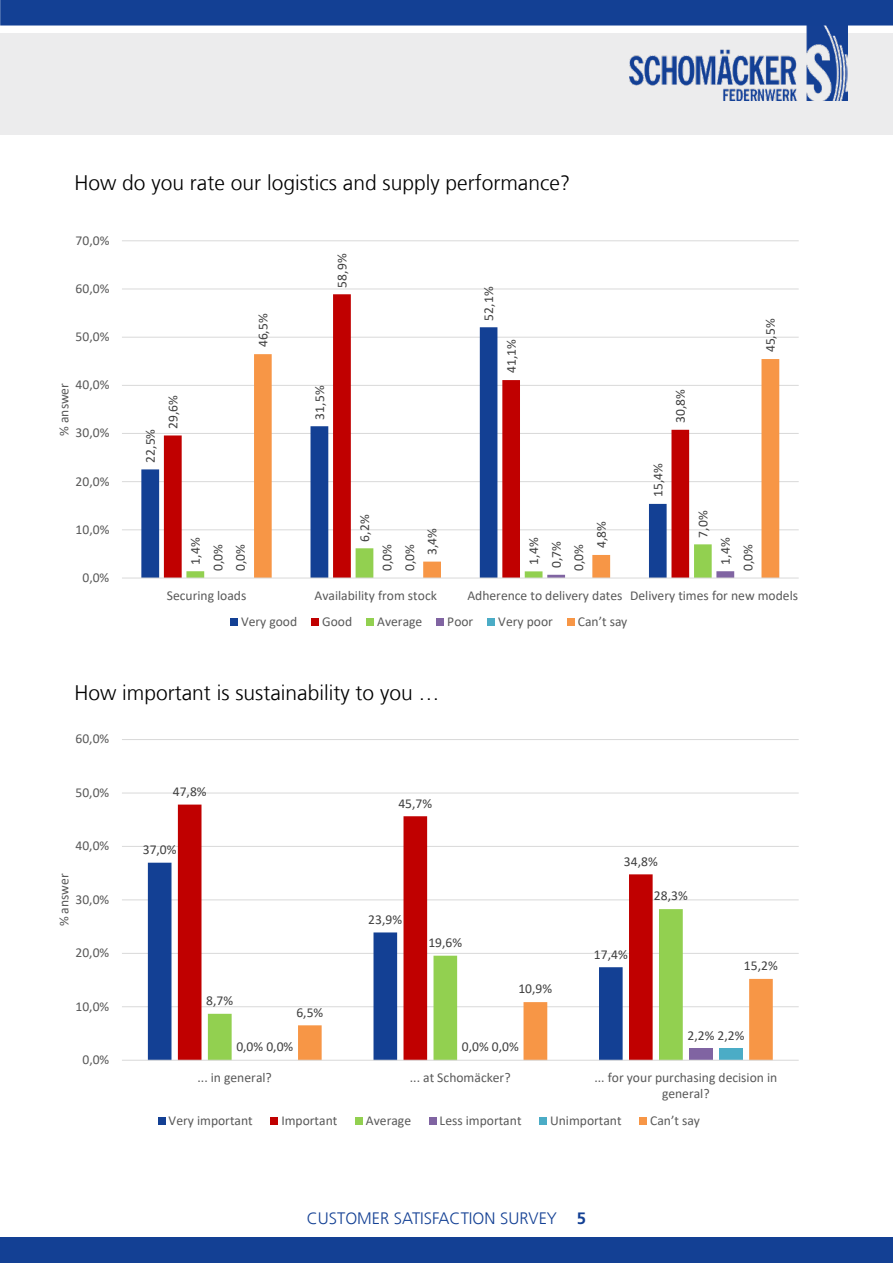
<style>
.page{position:relative;width:893px;height:1263px;background:#fff}
.page>*{position:absolute;margin:0;border:0;box-sizing:border-box;transform-origin:0 0}
.t1{font:300 21px "Frutiger LT Com";color:#000}
.t2{font:300 16.5px "Frutiger LT Com";color:#134094}
.t3{font:13.5px/16.5px "Calibri";color:#595959;text-align:center}
.t4{font:13.5px "Calibri";letter-spacing:.005em;color:#404040}
.s1{font-weight:700}
</style>
<div class="page">
<div style="left:0;top:1237px;width:893px;height:26px;background:#134094"></div>
<div style="left:0;top:33px;width:893px;height:102px;background:#ececed"></div>
<img style="left:630px;top:26px;width:217px;height:74px">
<div style="left:1px;top:1px;width:891px;height:24px;background:#134094"></div>
<div style="left:0;top:0;width:893px;height:26px;border:2px solid #134094"></div>
<hr style="left:122px;top:529px;width:677px;height:1px;background:#d9d9d9">
<hr style="left:122px;top:481px;width:677px;height:1px;background:#d9d9d9">
<hr style="left:122px;top:433px;width:677px;height:1px;background:#d9d9d9">
<hr style="left:122px;top:385px;width:677px;height:1px;background:#d9d9d9">
<hr style="left:122px;top:337px;width:677px;height:1px;background:#d9d9d9">
<hr style="left:122px;top:289px;width:677px;height:1px;background:#d9d9d9">
<hr style="left:122px;top:240px;width:677px;height:1px;background:#d9d9d9">
<svg style="left:141px;top:336px;width:23px;height:242px"></svg>
<svg style="left:164px;top:294px;width:525px;height:284px"></svg>
<svg style="left:186px;top:544px;width:68px;height:34px"></svg>
<svg style="left:254px;top:354px;width:525px;height:224px"></svg>
<hr style="left:122px;top:578px;width:677px;height:1px;background:#d9d9d9">
<div style="left:230px;top:618px;width:8px;height:8px;background:#134094"></div>
<div style="left:311px;top:618px;width:8px;height:8px;background:#c00000"></div>
<div style="left:366px;top:618px;width:8px;height:8px;background:#92d050"></div>
<div style="left:436px;top:618px;width:8px;height:8px;background:#8064a2"></div>
<div style="left:488px;top:618px;width:7px;height:8px;background:#4bacc6"></div>
<div style="left:567px;top:618px;width:8px;height:8px;background:#f79646"></div>
<hr style="left:122px;top:1006px;width:677px;height:1px;background:#d9d9d9">
<hr style="left:122px;top:953px;width:677px;height:1px;background:#d9d9d9">
<hr style="left:122px;top:899px;width:677px;height:1px;background:#d9d9d9">
<hr style="left:122px;top:846px;width:677px;height:1px;background:#d9d9d9">
<hr style="left:122px;top:793px;width:677px;height:1px;background:#d9d9d9">
<hr style="left:122px;top:739px;width:677px;height:1px;background:#d9d9d9">
<svg style="left:148px;top:863px;width:30px;height:197px;fill:#134094"></svg>
<svg style="left:178px;top:804px;width:475px;height:256px"></svg>
<svg style="left:208px;top:909px;width:475px;height:151px"></svg>
<svg style="left:298px;top:979px;width:475px;height:81px"></svg>
<hr style="left:122px;top:1060px;width:677px;height:1px;background:#d9d9d9">
<div style="left:158px;top:1117px;width:7px;height:7px;background:#134094"></div>
<div style="left:271px;top:1117px;width:7px;height:7px;background:#c00000"></div>
<div style="left:355px;top:1117px;width:8px;height:7px;background:#92d050"></div>
<div style="left:429px;top:1117px;width:7px;height:7px;background:#8064a2"></div>
<div style="left:539px;top:1117px;width:8px;height:7px;background:#4bacc6"></div>
<div style="left:639px;top:1117px;width:8px;height:7px;background:#f79646"></div>
<h1 class="t1" style="left:74px;top:170px;width:497px">How do you rate our logistics and supply performance?</h1>
<p class="t3" style="left:76px;top:232px;width:35px">70,0%</p>
<p class="t3" style="left:76px;top:280px;width:35px">60,0%</p>
<p class="t3" style="left:76px;top:328px;width:35px">50,0%</p>
<p class="t3" style="left:76px;top:376px;width:35px">40,0%</p>
<p class="t3" style="left:56px;top:436px;width:54px;rotate:-90deg">% answer</p>
<p class="t3" style="left:76px;top:424px;width:35px">30,0%</p>
<p class="t3" style="left:76px;top:472px;width:35px">20,0%</p>
<p class="t3" style="left:76px;top:521px;width:35px">10,0%</p>
<p class="t3" style="left:83px;top:569px;width:28px">0,0%</p>
<p class="t4" style="left:141px;top:463px;width:35px;rotate:-90deg">22,5%</p>
<p class="t4" style="left:164px;top:429px;width:35px;rotate:-90deg">29,6%</p>
<p class="t4" style="left:253px;top:347px;width:35px;rotate:-90deg">46,5%</p>
<p class="t4" style="left:333px;top:288px;width:35px;rotate:-90deg">58,9%</p>
<p class="t4" style="left:310px;top:419px;width:35px;rotate:-90deg">31,5%</p>
<p class="t4" style="left:479px;top:321px;width:35px;rotate:-90deg">52,1%</p>
<p class="t4" style="left:502px;top:373px;width:35px;rotate:-90deg">41,1%</p>
<p class="t4" style="left:671px;top:423px;width:35px;rotate:-90deg">30,8%</p>
<p class="t4" style="left:761px;top:352px;width:35px;rotate:-90deg">45,5%</p>
<p class="t4" style="left:186px;top:564px;width:28px;rotate:-90deg">1,4%</p>
<p class="t4" style="left:648px;top:497px;width:35px;rotate:-90deg">15,4%</p>
<p class="t4" style="left:693px;top:538px;width:28px;rotate:-90deg">7,0%</p>
<p class="t4" style="left:355px;top:542px;width:28px;rotate:-90deg">6,2%</p>
<p class="t4" style="left:423px;top:555px;width:28px;rotate:-90deg">3,4%</p>
<p class="t4" style="left:592px;top:548px;width:28px;rotate:-90deg">4,8%</p>
<p class="t4" style="left:209px;top:571px;width:28px;rotate:-90deg">0,0%</p>
<p class="t4" style="left:378px;top:571px;width:28px;rotate:-90deg">0,0%</p>
<p class="t4" style="left:547px;top:568px;width:28px;rotate:-90deg">0,7%</p>
<p class="t4" style="left:716px;top:565px;width:28px;rotate:-90deg">1,4%</p>
<p class="t4" style="left:524px;top:565px;width:28px;rotate:-90deg">1,4%</p>
<p class="t4" style="left:231px;top:571px;width:28px;rotate:-90deg">0,0%</p>
<p class="t4" style="left:400px;top:571px;width:28px;rotate:-90deg">0,0%</p>
<p class="t4" style="left:569px;top:571px;width:28px;rotate:-90deg">0,0%</p>
<p class="t4" style="left:738px;top:571px;width:28px;rotate:-90deg">0,0%</p>
<p class="t3" style="left:167px;top:586px;width:81px">Securing loads</p>
<p class="t3" style="left:315px;top:586px;width:124px">Availability from stock</p>
<p class="t3" style="left:467px;top:586px;width:332px">Adherence to delivery dates Delivery times for new models</p>
<p class="t3" style="left:241px;top:613px;width:58px">Very good</p>
<p class="t3" style="left:322px;top:613px;width:32px">Good</p>
<p class="t3" style="left:377px;top:613px;width:47px">Average</p>
<p class="t3" style="left:447px;top:613px;width:28px">Poor</p>
<p class="t3" style="left:498px;top:613px;width:56px">Very poor</p>
<p class="t3" style="left:578px;top:613px;width:51px">Can’t say</p>
<h1 class="t1" style="left:74px;top:680px;width:367px">How important is sustainability to you …</h1>
<p class="t3" style="left:76px;top:730px;width:35px">60,0%</p>
<p class="t3" style="left:76px;top:784px;width:35px">50,0%</p>
<p class="t3" style="left:76px;top:837px;width:35px">40,0%</p>
<p class="t3" style="left:56px;top:926px;width:54px;rotate:-90deg">% answer</p>
<p class="t3" style="left:76px;top:891px;width:35px">30,0%</p>
<p class="t3" style="left:76px;top:944px;width:35px">20,0%</p>
<p class="t3" style="left:76px;top:997px;width:35px">10,0%</p>
<p class="t3" style="left:82px;top:1051px;width:28px">0,0%</p>
<p class="t4" style="left:173px;top:782px;width:35px">47,8%</p>
<p class="t4" style="left:143px;top:840px;width:35px">37,0%</p>
<p class="t4" style="left:206px;top:991px;width:28px">8,7%</p>
<p class="t4" style="left:296px;top:1003px;width:28px">6,5%</p>
<p class="t4" style="left:398px;top:794px;width:35px">45,7%</p>
<p class="t4" style="left:368px;top:910px;width:35px">23,9%</p>
<p class="t4" style="left:428px;top:933px;width:35px">19,6%</p>
<p class="t4" style="left:518px;top:979px;width:35px">10,9%</p>
<p class="t4" style="left:236px;top:1037px;width:58px">0,0% 0,0%</p>
<p class="t4" style="left:462px;top:1037px;width:58px">0,0% 0,0%</p>
<p class="t4" style="left:624px;top:852px;width:35px">34,8%</p>
<p class="t4" style="left:594px;top:945px;width:35px">17,4%</p>
<p class="t4" style="left:654px;top:886px;width:35px">28,3%</p>
<p class="t4" style="left:744px;top:956px;width:35px">15,2%</p>
<p class="t4" style="left:687px;top:1026px;width:58px">2,2% 2,2%</p>
<p class="t3" style="left:198px;top:1069px;width:76px">... in general?</p>
<p class="t3" style="left:410px;top:1069px;width:102px">... at Schomäcker?</p>
<p class="t3" style="left:594px;top:1069px;width:184px">... for your purchasing decision in general?</p>
<p class="t3" style="left:169px;top:1112px;width:86px">Very important</p>
<p class="t3" style="left:281px;top:1112px;width:57px">Important</p>
<p class="t3" style="left:366px;top:1112px;width:47px">Average</p>
<p class="t3" style="left:440px;top:1112px;width:83px">Less important</p>
<p class="t3" style="left:550px;top:1112px;width:73px">Unimportant</p>
<p class="t3" style="left:650px;top:1112px;width:51px">Can’t say</p>
<p class="t2" style="left:307px;top:1208px;width:281px">CUSTOMER SATISFACTION SURVEY <span class="s1">5</span></p>
</div>
